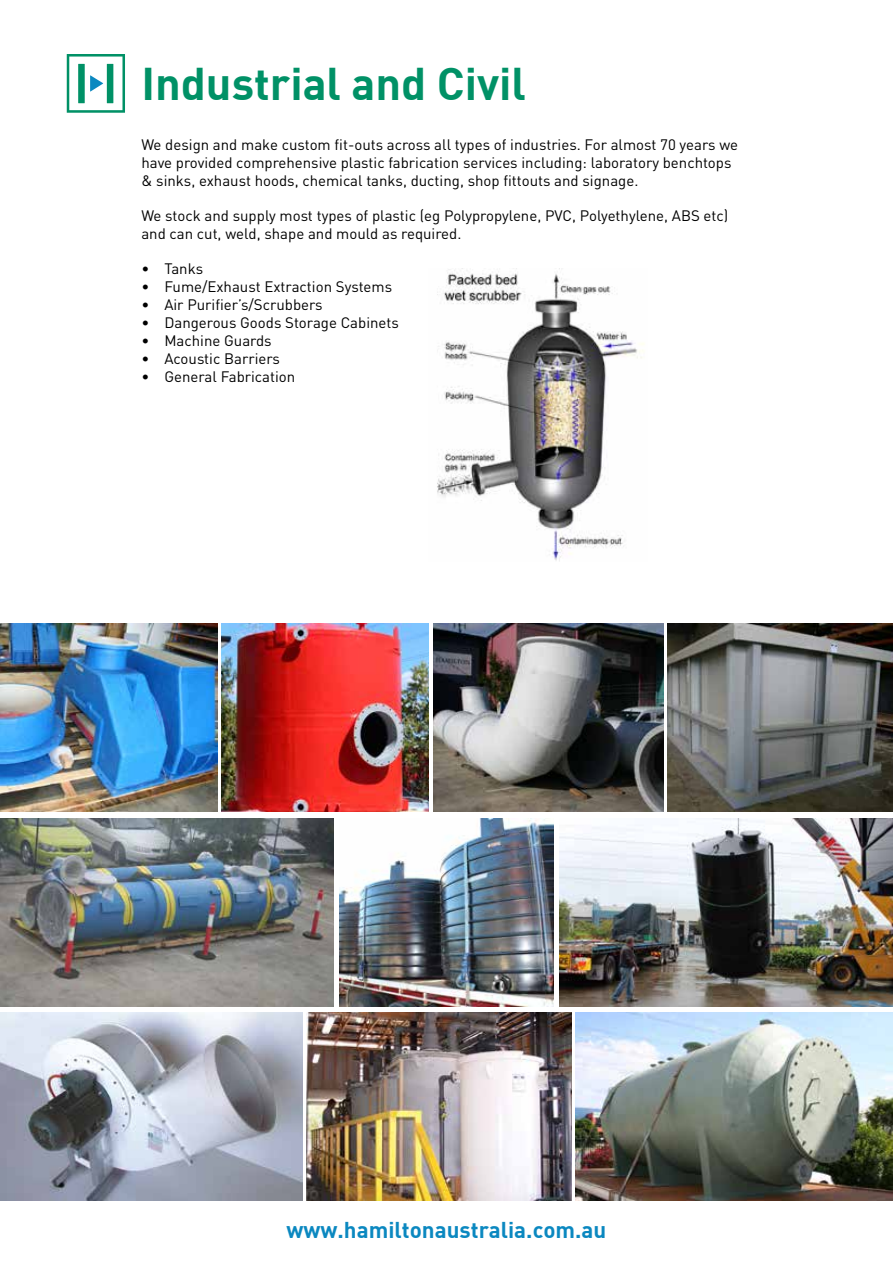
<style>
.page{position:relative;width:893px;height:1263px;background:#fff}
.page>*{position:absolute;margin:0;border:0;box-sizing:border-box;transform-origin:0 0}
.t1{font:44.85px "DIN Bold";color:#009166}
.t2{font:22.35px "DIN Bold";color:#0b88c0}
.t3{font:15px/18px "DIN";color:#000}
</style>
<div class="page">
<svg style="left:67px;top:54px;width:58px;height:59px"></svg>
<img style="left:339px;top:818px;width:215px;height:188px">
<img style="left:0;top:1012px;width:302px;height:188px">
<img style="left:576px;top:1012px;width:317px;height:188px">
<img style="left:306px;top:1012px;width:266px;height:188px">
<img style="left:559px;top:818px;width:334px;height:188px">
<img style="left:0;top:818px;width:334px;height:188px">
<img style="left:0;top:624px;width:217px;height:188px">
<img style="left:433px;top:624px;width:230px;height:188px">
<img style="left:668px;top:624px;width:225px;height:188px">
<img style="left:222px;top:624px;width:207px;height:188px">
<img style="left:437px;top:269px;width:207px;height:292px">
<h1 class="t1" style="left:141px;top:54px;width:386px">Industrial and Civil</h1>
<p class="t3" style="left:141px;top:135px;width:598px">We design and make custom fit-outs across all types of industries. For almost 70 years we have provided comprehensive plastic fabrication services including: laboratory benchtops &amp; sinks, exhaust hoods, chemical tanks, ducting, shop fittouts and signage.</p>
<p class="t3" style="left:141px;top:206px;width:588px">We stock and supply most types of plastic (eg Polypropylene, PVC, Polyethylene, ABS etc) and can cut, weld, shape and mould as required.</p>
<p class="t3" style="left:141px;top:259px;width:63px">• Tanks</p>
<p class="t3" style="left:141px;top:277px;width:252px">• Fume/Exhaust Extraction Systems</p>
<p class="t3" style="left:141px;top:295px;width:183px">• Air Purifier’s/Scrubbers</p>
<p class="t3" style="left:141px;top:313px;width:259px">• Dangerous Goods Storage Cabinets</p>
<p class="t3" style="left:141px;top:331px;width:132px">• Machine Guards</p>
<p class="t3" style="left:141px;top:349px;width:140px">• Acoustic Barriers</p>
<p class="t3" style="left:141px;top:367px;width:155px">• General Fabrication</p>
<h2 class="t2" style="left:287px;top:1215px;width:321px">www.hamiltonaustralia.com.au</h2>
</div>
